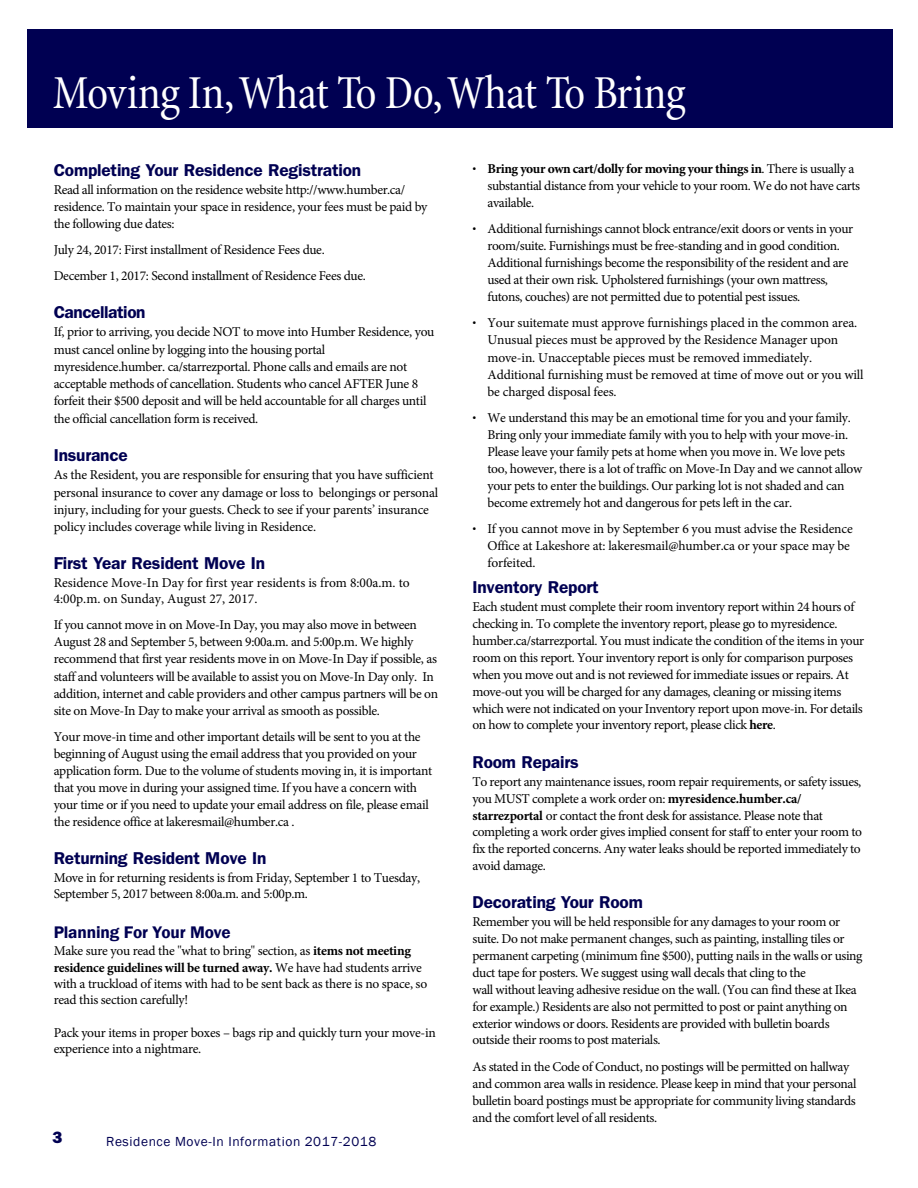
<style>
.page{position:relative;width:918px;height:1188px;background:#fff}
.page>*{position:absolute;margin:0;border:0;box-sizing:border-box;transform-origin:0 0}
.t1{font:condensed 48px "Minion";letter-spacing:-.02em;color:#fff}
.t2{font:600 17.25px "Franklin Gothic";letter-spacing:-.01em;color:#000052}
.t3{font:17.25px "Franklin Gothic Demi";letter-spacing:-.01em;color:#000052}
.t4{font:800 16.5px "Franklin Gothic";color:#000052}
.t5{font:13.5px/17.1px "Minion Pro";letter-spacing:-.025em;color:#000}
.t6{font:13.5px/16.2px "Minion Pro";color:#000}
.t7{font:13.5px "Franklin Gothic";letter-spacing:.045em;color:#000052}
.s1{font-weight:700}
.s2{font-style:inherit}
.s3{font-family:"Minion";font-size:13.05px}
</style>
<div class="page">
<div style="left:27px;top:29px;width:866px;height:99px;background:#000052"></div>
<h1 class="t1" style="left:53px;top:68px;width:634px">Moving In, What To Do, What To Bring</h1>
<p class="t2" style="left:54px;top:160px;width:309px">Completing Your Residence Registration</p>
<p class="t5" style="left:54px;top:182px;width:375px">Read all information on the residence website http://www.humber.ca/ residence. To maintain your space in residence, your fees must be paid by the following due dates:</p>
<p class="t5" style="left:54px;top:236px;width:314px;line-height:26.4px">July 24, 2017: First installment of Residence Fees due.<br>December 1, 2017: Second installment of Residence Fees due.</p>
<p class="t2" style="left:54px;top:302px;width:93px">Cancellation</p>
<p class="t5" style="left:54px;top:324px;width:382px">If, prior to arriving, you decide NOT to move into Humber Residence, you must cancel online by logging into the housing portal myresidence.humber. ca/starrezportal. Phone calls and emails are not acceptable methods of cancellation. Students who cancel AFTER June 8 forfeit their $500 deposit and will be held accountable for all charges until the official cancellation form is received.</p>
<p class="t2" style="left:54px;top:445px;width:76px">Insurance</p>
<p class="t5" style="left:54px;top:467px;width:386px">As the Resident, you are responsible for ensuring that you have sufficient personal insurance to cover any damage or loss to belongings or personal injury, including for your guests. Check to see if your parents’ insurance policy includes coverage while living in Residence.</p>
<p class="t2" style="left:54px;top:553px;width:213px">First Year Resident Move In</p>
<p class="t6" style="left:54px;top:575px;width:358px">Residence Move-In Day for first year residents is from 8:00a.m. to<br>4:00p.m. on Sunday, August 27, 2017.</p>
<p class="t5" style="left:54px;top:617px;width:386px">If you cannot move in on Move-In Day, you may also move in between August 28 and September 5, between 9:00a.m. and 5:00p.m. We highly recommend that first year residents move in on Move-In Day if possible, as staff and volunteers will be available to assist you on Move-In Day only. In addition, internet and cable providers and other campus partners will be on site on Move-In Day to make your arrival as smooth as possible.</p>
<p class="t5" style="left:54px;top:728px;width:380px">Your move-in time and other important details will be sent to you at the beginning of August using the email address that you provided on your application form. Due to the volume of students moving in, it is important that you move in during your assigned time. If you have a concern with your time or if you need to update your email address on file, please email the residence office at lakeresmail@humber.ca .</p>
<p class="t2" style="left:54px;top:848px;width:214px">Returning Resident Move In</p>
<p class="t5" style="left:54px;top:869px;width:368px;line-height:16.4px">Move in for returning residents is from Friday, September 1 to Tuesday,<br>September 5, 2017 between 8:00a.m. and 5:00p.m.</p>
<p class="t3" style="left:54px;top:922px;width:179px">Planning For Your Move</p>
<p class="t5" style="left:54px;top:943px;width:375px;line-height:16.4px">Make sure you read the "what to bring" section, as <span class="s1">items not meeting residence guidelines will be turned away.</span> We have had students arrive with a truckload of items with had to be sent back as there is no space, so read this section carefully!</p>
<p class="t5" style="left:54px;top:1024px;width:384px;line-height:16.4px">Pack your items in proper boxes – bags rip and quickly turn your move-in experience into a nightmare.</p>
<p class="t4" style="left:52px;top:1128px;width:11px">3</p>
<p class="t7" style="left:106px;top:1133px;width:272px">Residence Move-In Information 201<span class="s2">7</span>-201<span class="s2">8</span></p>
<p class="t5" style="left:487px;top:160px;width:374px;text-indent:-15px"><span class="s3">•</span> <span class="s1">Bring your own cart/dolly for moving your things in</span>. There is usually a substantial distance from your vehicle to your room. We do not have carts available.</p>
<p class="t5" style="left:487px;top:220px;width:367px;text-indent:-15px"><span class="s3">•</span> Additional furnishings cannot block entrance/exit doors or vents in your room/suite. Furnishings must be free-standing and in good condition.<br>Additional furnishings become the responsibility of the resident and are used at their own risk. Upholstered furnishings (your own mattress, futons, couches) are not permitted due to potential pest issues.</p>
<p class="t5" style="left:487px;top:315px;width:378px;text-indent:-15px"><span class="s3">•</span> Your suitemate must approve furnishings placed in the common area.<br>Unusual pieces must be approved by the Residence Manager upon move-in. Unacceptable pieces must be removed immediately.<br>Additional furnishing must be removed at time of move out or you will be charged disposal fees.</p>
<p class="t5" style="left:487px;top:409px;width:376px;text-indent:-15px"><span class="s3">•</span> We understand this may be an emotional time for you and your family.<br>Bring only your immediate family with you to help with your move-in.<br>Please leave your family pets at home when you move in. We love pets too, however, there is a lot of traffic on Move-In Day and we cannot allow your pets to enter the buildings. Our parking lot is not shaded and can become extremely hot and dangerous for pets left in the car.</p>
<p class="t5" style="left:487px;top:520px;width:367px;text-indent:-15px"><span class="s3">•</span> If you cannot move in by September 6 you must advise the Residence<br>Office at Lakeshore at: lakeresmail@humber.ca or your space may be forfeited.</p>
<p class="t2" style="left:472px;top:577px;width:128px">Inventory Report</p>
<p class="t5" style="left:472px;top:599px;width:393px">Each student must complete their room inventory report within 24 hours of checking in. To complete the inventory report, please go to myresidence. humber.ca/starrezportal. You must indicate the condition of the items in your room on this report. Your inventory report is only for comparison purposes when you move out and is not reviewed for immediate issues or repairs. At move-out you will be charged for any damages, cleaning or missing items which were not indicated on your Inventory report upon move-in. For details on how to complete your inventory report, please click <span class="s1">here</span>.</p>
<p class="t2" style="left:472px;top:752px;width:108px">Room Repairs</p>
<p class="t5" style="left:472px;top:773px;width:391px">To report any maintenance issues, room repair requirements, or safety issues, you MUST complete a work order on: <span class="s1">myresidence.humber.ca/ starrezportal</span> or contact the front desk for assistance. Please note that completing a work order gives implied consent for staff to enter your room to fix the reported concerns. Any water leaks should be reported immediately to avoid damage.</p>
<p class="t2" style="left:472px;top:892px;width:172px">Decorating Your Room</p>
<p class="t5" style="left:472px;top:914px;width:392px">Remember you will be held responsible for any damages to your room or suite. Do not make permanent changes, such as painting, installing tiles or permanent carpeting (minimum fine $500), putting nails in the walls or using duct tape for posters. We suggest using wall decals that cling to the<br>wall without leaving adhesive residue on the wall. (You can find these at Ikea for example.) Residents are also not permitted to post or paint anything on exterior windows or doors. Residents are provided with bulletin boards outside their rooms to post materials.</p>
<p class="t5" style="left:472px;top:1058px;width:386px">As stated in the Code of Conduct, no postings will be permitted on hallway and common area walls in residence. Please keep in mind that your personal bulletin board postings must be appropriate for community living standards and the comfort level of all residents.</p>
</div>
